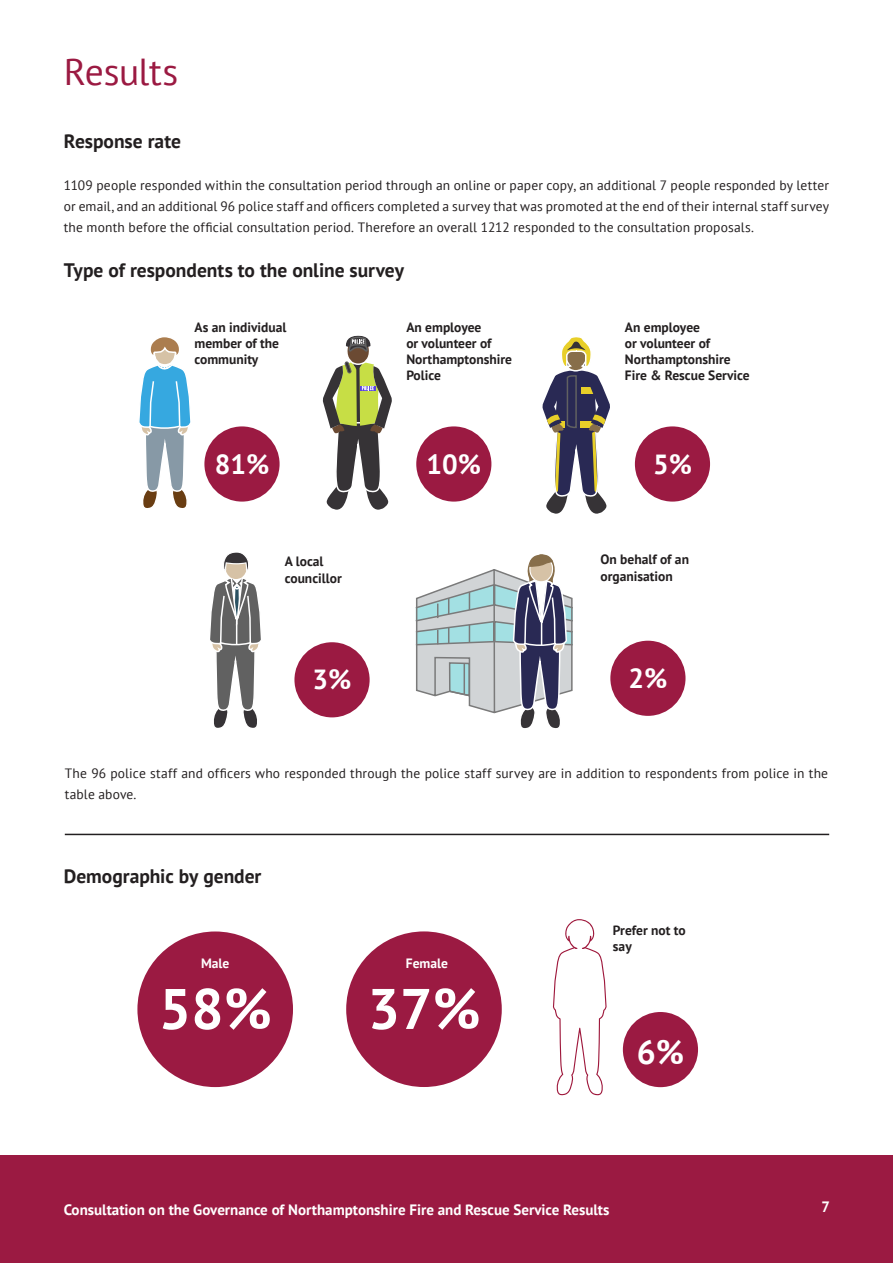
<style>
.page{position:relative;width:893px;height:1263px;background:#fff}
.page>*{position:absolute;margin:0;border:0;box-sizing:border-box;transform-origin:0 0}
.t1{font:700 57.15px "PT Sans";color:#fff}
.t2{font:37.5px "PT Sans";letter-spacing:-.01em;color:#9b1a42}
.t3{font:700 33.6px "PT Sans";color:#fff}
.t4{font:700 27.6px "PT Sans";color:#fff}
.t5{font:700 19.5px "PT Sans";color:#231f20}
.t6{font:700 15px "PT Sans";color:#fff}
.t7{font:13.5px/21px "PT Sans";letter-spacing:.01em;color:#231f20;text-align:justify}
.t8{font:700 13.5px/16.2px "PT Sans";color:#231f20}
.t9{font:700 13.5px "PT Sans";color:#fff}
</style>
<div class="page">
<svg style="left:139px;top:337px;width:52px;height:171px"></svg>
<svg style="left:542px;top:337px;width:68px;height:177px"></svg>
<svg style="left:322px;top:335px;width:70px;height:175px"></svg>
<svg style="left:208px;top:552px;width:55px;height:284px"></svg>
<svg style="left:414px;top:554px;width:161px;height:282px"></svg>
<div style="left:204px;top:426px;width:76px;height:76px;background:#9b1a42;border-radius:50%"></div>
<div style="left:416px;top:426px;width:75px;height:76px;background:#9b1a42;border-radius:50%"></div>
<div style="left:635px;top:426px;width:75px;height:76px;background:#9b1a42;border-radius:50%"></div>
<div style="left:294px;top:642px;width:76px;height:75px;background:#9b1a42;border-radius:50%"></div>
<div style="left:610px;top:641px;width:75px;height:75px;background:#9b1a42;border-radius:50%"></div>
<div style="left:137px;top:931px;width:156px;height:156px;background:#9b1a42;border-radius:50%"></div>
<svg style="left:553px;top:919px;width:54px;height:177px"></svg>
<div style="left:346px;top:931px;width:156px;height:156px;background:#9b1a42;border-radius:50%"></div>
<div style="left:623px;top:1012px;width:75px;height:75px;background:#9b1a42;border-radius:50%"></div>
<hr style="left:65px;top:834px;width:764px;height:1px;background:#231f20">
<div style="left:0;top:1156px;width:893px;height:107px;background:#9b1a42"></div>
<h2 class="t2" style="left:64px;top:47px;width:116px">Results</h2>
<h3 class="t5" style="left:64px;top:128px;width:119px">Response rate</h3>
<p class="t7" style="left:64px;top:174px;width:767px">1109 people responded within the consultation period through an online or paper copy, an additional 7 people responded by letter or email, and an additional 96 police staff and officers completed a survey that was promoted at the end of their internal staff survey the month before the official consultation period. Therefore an overall 1212 responded to the consultation proposals.</p>
<h3 class="t5" style="left:64px;top:257px;width:342px">Type of respondents to the online survey</h3>
<p class="t8" style="left:194px;top:318px;width:93px">As an individual member of the community</p>
<p class="t8" style="left:406px;top:318px;width:107px">An employee<br>or volunteer of<br>Northamptonshire<br>Police</p>
<p class="t8" style="left:625px;top:318px;width:126px">An employee<br>or volunteer of<br>Northamptonshire<br>Fire &amp; Rescue Service</p>
<h3 class="t4" style="left:215px;top:445px;width:56px">81%</h3>
<h3 class="t4" style="left:427px;top:445px;width:56px">10%</h3>
<h3 class="t4" style="left:653px;top:445px;width:40px">5%</h3>
<p class="t8" style="left:285px;top:553px;width:58px">A local councillor</p>
<p class="t8" style="left:600px;top:551px;width:90px">On behalf of an organisation</p>
<h3 class="t4" style="left:313px;top:661px;width:40px">3%</h3>
<h3 class="t4" style="left:628px;top:660px;width:40px">2%</h3>
<p class="t7" style="left:65px;top:762px;width:765px">The 96 police staff and officers who responded through the police staff survey are in addition to respondents from police in the table above.</p>
<h3 class="t5" style="left:64px;top:863px;width:199px">Demographic by gender</h3>
<p class="t9" style="left:201px;top:955px;width:30px">Male</p>
<h1 class="t1" style="left:159px;top:971px;width:114px">58%</h1>
<p class="t9" style="left:406px;top:954px;width:44px">Female</p>
<h1 class="t1" style="left:368px;top:971px;width:114px">37%</h1>
<p class="t8" style="left:613px;top:921px;width:74px">Prefer not to say</p>
<h3 class="t3" style="left:637px;top:1029px;width:49px">6%</h3>
<p class="t6" style="left:64px;top:1200px;width:547px">Consultation on the Governance of Northamptonshire Fire and Rescue Service Results</p>
<p class="t6" style="left:821px;top:1196px;width:10px">7</p>
</div>
